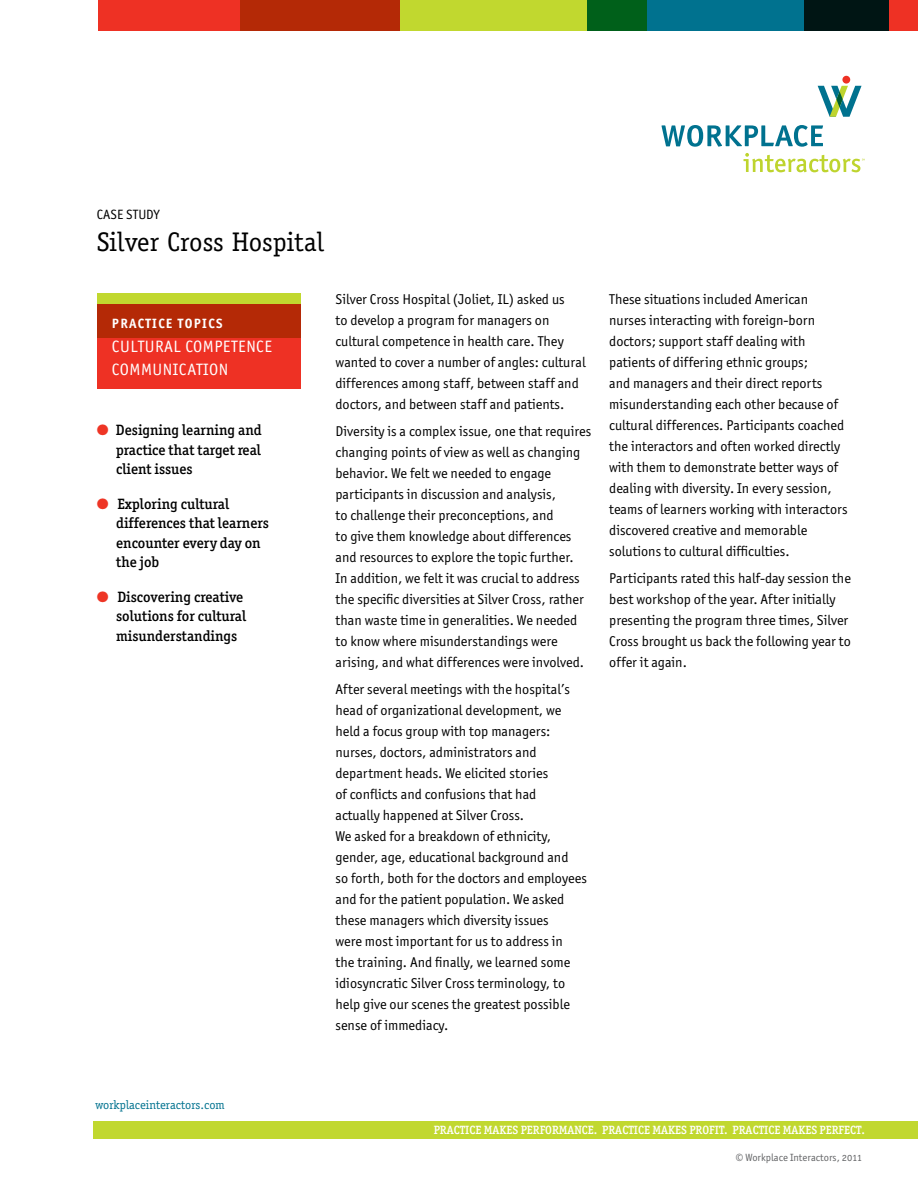
<style>
.page{position:relative;width:918px;height:1188px;background:#fff}
.page>*{position:absolute;margin:0;border:0;box-sizing:border-box;transform-origin:0 0}
.t1{font:27px "Officina Serif";color:#000}
.t2{font:16.5px/22.8px "Officina San ITC Book OS";letter-spacing:.03em;color:#fff}
.t3{font:500 15px/19.5px "Officina Ser ITC";color:#000}
.t4{font:14.25px/21px "Officina San ITC Book OS";color:#000}
.t5{font:13.5px "Officina San ITC Bold OS";letter-spacing:.1em;color:#fff}
.t6{font:13.5px "Officina San ITC Book OS";letter-spacing:.025em;color:#000}
.t7{font:12.3px "Officina Ser ITC";color:#00728f}
.t8{font:500 12px "Officina Ser ITC";color:#fff}
.t9{font:10.5px "Officina San ITC Book OS";color:#636466}
.s1{color:#ee3525}
</style>
<div class="page">
<div style="left:93px;top:1121px;width:825px;height:17px;background:#c1d82f"></div>
<div style="left:99px;top:0;width:301px;height:31px;background:#ee3124"></div>
<svg style="left:240px;top:0;width:347px;height:31px;background:#bb871c"></svg>
<svg style="left:587px;top:0;width:217px;height:31px;background:#006d6e"></svg>
<svg style="left:804px;top:0;width:114px;height:31px;background:#3c1c18"></svg>
<div style="left:97px;top:304px;width:204px;height:85px;background:#ee3124"></div>
<svg style="left:97px;top:293px;width:204px;height:45px;background:#b75310"></svg>
<div style="left:842px;top:76px;width:8px;height:8px;background:#ee3124;border-radius:50%"></div>
<svg style="left:818px;top:86px;width:44px;height:31px"></svg>
<svg style="left:661px;top:125px;width:162px;height:22px"></svg>
<svg style="left:744px;top:153px;width:121px;height:19px"></svg>
<p class="t6" style="left:97px;top:207px;width:64px">Cas e Study</p>
<h1 class="t1" style="left:97px;top:227px;width:229px">Silver Cross Hospital</h1>
<p class="t5" style="left:112px;top:315px;width:112px">PRACTICE TOPICS</p>
<p class="t2" style="left:112px;top:335px;width:162px">Cultural Competence<br>Communicati</p>
<p class="t2" style="left:209px;top:358px;width:21px">on</p>
<p class="t3" style="left:116px;top:420px;width:147px;text-align:justify;text-indent:-20px"><span class="s1">●</span> Designing learning and practice that target real client issues</p>
<p class="t3" style="left:116px;top:494px;width:154px;text-indent:-20px"><span class="s1">●</span> Exploring cultural differences that learners encounter every day on the job</p>
<p class="t3" style="left:116px;top:587px;width:132px;text-indent:-20px"><span class="s1">●</span> Discovering creative solutions for cultural misunderstandings</p>
<p class="t4" style="left:335px;top:288px;width:252px">Silver Cross Hospital (Joliet, IL) asked us<br>to develop a program for managers on cultural competence in health care. They wanted to cover a number of angles: cultural differences among staff, between staff and doctors, and between staff and patients.</p>
<p class="t4" style="left:335px;top:420px;width:257px">Diversity is a complex issue, one that requires changing points of view as well as changing behavior. We felt we needed to engage participants in discussion and analysis,<br>to challenge their preconceptions, and<br>to give them knowledge about differences and resources to explore the topic further.<br>In addition, we felt it was crucial to address the specific diversities at Silver Cross, rather than waste time in generalities. We needed to know where misunderstandings were arising, and what differences were involved.</p>
<p class="t4" style="left:335px;top:678px;width:253px">After several meetings with the hospital’s head of organizational development, we held a focus group with top managers: nurses, doctors, administrators and department heads. We elicited stories<br>of conflicts and confusions that had<br>actually happened at Silver Cross.<br>We asked for a breakdown of ethnicity, gender, age, educational background and<br>so forth, both for the doctors and employees and for the patient population. We asked these managers which diversity issues<br>were most important for us to address in<br>the training. And finally, we learned some idiosyncratic Silver Cross terminology, to help give our scenes the greatest possible sense of immediacy.</p>
<p class="t4" style="left:609px;top:288px;width:240px">These situations included American nurses interacting with foreign-born doctors; support staff dealing with patients of differing ethnic groups;<br>and managers and their direct reports misunderstanding each other because of cultural differences. Participants coached the interactors and often worked directly with them to demonstrate better ways of dealing with diversity. In every session, teams of learners working with interactors discovered creative and memorable solutions to cultural difficulties.</p>
<p class="t4" style="left:609px;top:568px;width:243px">Participants rated this half-day session the best workshop of the year. After initially presenting the program three times, Silver Cross brought us back the following year to offer it again.</p>
<p class="t7" style="left:95px;top:1098px;width:131px">workplaceinteractors.com</p>
<p class="t8" style="left:434px;top:1122px;width:433px">practice makes performance. practice makes profit. practice makes perfect.</p>
<p class="t9" style="left:736px;top:1152px;width:128px">© Workplace Interactors, 2011</p>
</div>
